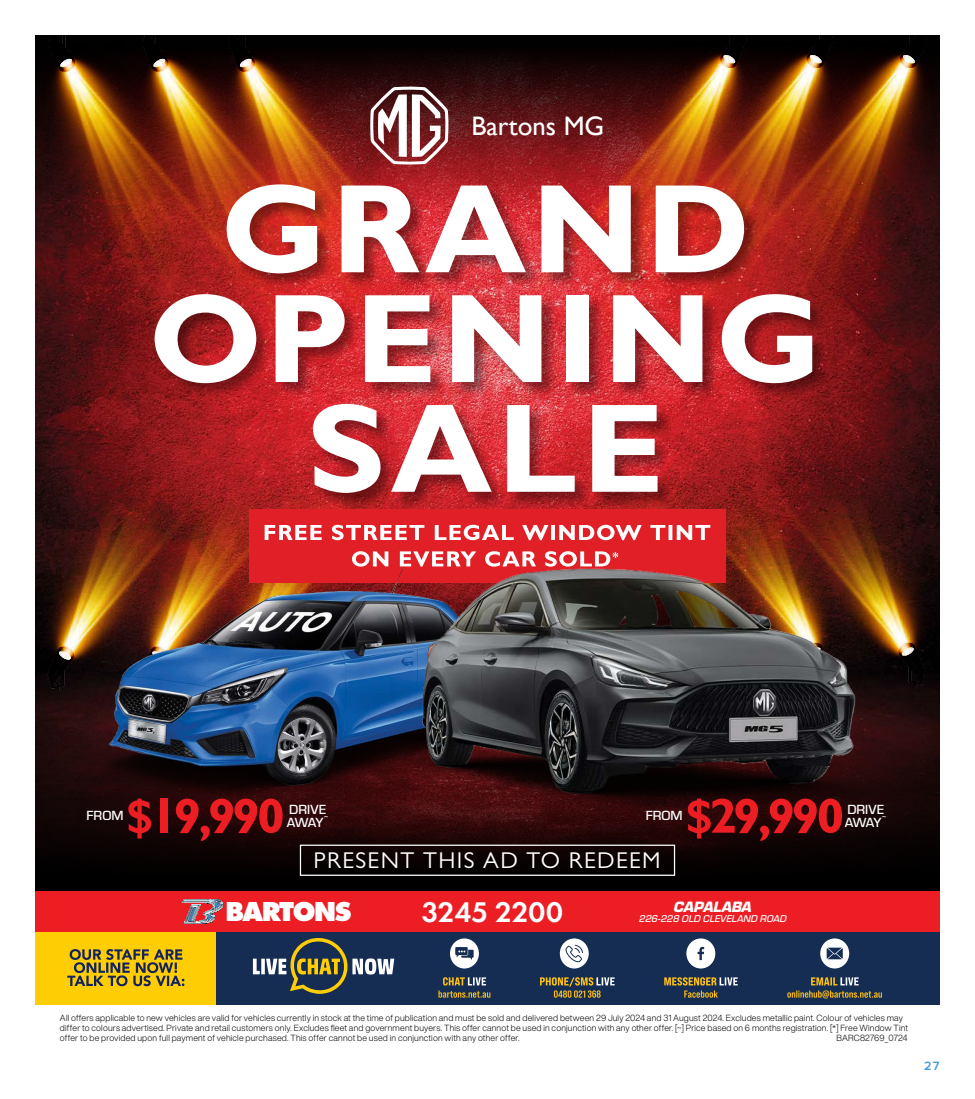
<style>
.page{position:relative;width:975px;height:1099px;background:#fff}
.page>*{position:absolute;margin:0;border:0;box-sizing:border-box;transform-origin:0 0}
.t1{font:700 127.12px/109.8px "Gill Sans MT Pro";letter-spacing:.04em;color:#fff;text-align:center}
.t2{font:700 49.38px "Gill Sans MT Pro";letter-spacing:-.07em;color:#ed1d24}
.t3{font:600 29.5px "Futura PT";color:#fff}
.t4{font:26.75px "Gill Sans";color:#fff}
.t5{font:800 25.12px "Futura Std";letter-spacing:-.055em;color:#fff}
.t6{font:23px "Gill Sans MT Pro";letter-spacing:.06em;color:#fff}
.t7{font:italic 900 15.5px "Eurostile";letter-spacing:-.015em;color:#fff}
.t8{font:500 13.75px/12.5px "Eurostile";color:#fff}
.t9{font:600 12.5px "Proxima Nova";color:#4198d3}
.t10{font:10.25px "Eurostile Med Ita";letter-spacing:-.005em;color:#fff}
.t11{font:300 8.75px/10px "Helvetica Now Display";letter-spacing:.02em;color:#000}
.t12{font:500 8px "Eurostile";color:#fff}
</style>
<div class="page">
<div style="left:76px;top:931px;width:863px;height:73px;background:#152c53"></div>
<svg style="left:450px;top:938px;width:29px;height:30px"></svg>
<svg style="left:438px;top:977px;width:52px;height:20px"></svg>
<svg style="left:686px;top:938px;width:29px;height:30px"></svg>
<svg style="left:664px;top:977px;width:73px;height:20px"></svg>
<svg style="left:820px;top:938px;width:29px;height:30px"></svg>
<svg style="left:787px;top:977px;width:94px;height:21px"></svg>
<div style="left:35px;top:931px;width:181px;height:73px;background:#ffcd04"></div>
<svg style="left:559px;top:938px;width:29px;height:30px"></svg>
<svg style="left:540px;top:977px;width:74px;height:20px"></svg>
<svg style="left:67px;top:949px;width:117px;height:37px"></svg>
<svg style="left:253px;top:958px;width:7px;height:16px"></svg>
<svg style="left:261px;top:958px;width:4px;height:16px"></svg>
<svg style="left:266px;top:937px;width:128px;height:56px"></svg>
<div style="left:35px;top:890px;width:904px;height:41px;background:#ed1d24"></div>
<svg style="left:184px;top:899px;width:38px;height:25px"></svg>
<img style="left:35px;top:35px;width:904px;height:220px">
<img style="left:35px;top:255px;width:904px;height:440px">
<svg style="left:35px;top:695px;width:904px;height:195px;background:#0c0404"></svg>
<svg style="left:370px;top:86px;width:78px;height:78px"></svg>
<div style="left:154px;top:184px;width:675px;height:326px;background:#000;opacity:.39"></div>
<div style="left:300px;top:844px;width:375px;height:31px;border:1px solid #fff"></div>
<div style="left:249px;top:509px;width:476px;height:73px;background:#e01f26"></div>
<img style="left:77px;top:537px;width:449px;height:299px">
<img style="left:340px;top:560px;width:599px;height:273px">
<svg style="left:352px;top:551px;width:266px;height:15px"></svg>
<svg style="left:264px;top:525px;width:446px;height:15px"></svg>
<h3 class="t4" style="left:471px;top:110px;width:134px">Bartons MG</h3>
<h1 class="t1" style="left:150px;top:172px;width:673px">GRAND<br>OPENING<br>SALE</h1>
<h2 class="t2" style="left:126px;top:785px;width:160px">$19,990</h2>
<h2 class="t2" style="left:685px;top:785px;width:160px">$29,990</h2>
<h3 class="t8" style="left:87px;top:809px;width:38px">FROM</h3>
<h3 class="t8" style="left:287px;top:803px;width:41px">DRIVE<br>AWAY</h3>
<p class="t12" style="left:323px;top:815px;width:7px">~</p>
<h3 class="t8" style="left:645px;top:809px;width:38px">FROM</h3>
<h3 class="t8" style="left:844px;top:803px;width:41px">DRIVE<br>AWAY</h3>
<p class="t12" style="left:881px;top:815px;width:7px">~</p>
<h3 class="t6" style="left:313px;top:846px;width:349px">PRESENT THIS AD TO REDEEM</h3>
<h3 class="t5" style="left:225px;top:895px;width:128px">BARTONS</h3>
<h3 class="t3" style="left:421px;top:893px;width:143px">3245 2200</h3>
<h3 class="t7" style="left:674px;top:898px;width:79px">CAPALABA</h3>
<p class="t10" style="left:639px;top:913px;width:149px">226-228 OLD CLEVELAND ROAD</p>
<p class="t11" style="left:60px;top:1012px;width:849px">All offers applicable to new vehicles are valid for vehicles currently in stock at the time of publication and must be sold and delivered between 29 July 2024 and 31 August 2024. Excludes metallic paint. Colour of vehicles may differ to colours advertised. Private and retail customers only. Excludes fleet and government buyers. This offer cannot be used in conjunction with any other offer. [~] Price based on 6 months registration. [*] Free Window Tint offer to be provided upon full payment of vehicle purchased. This offer cannot be used in conjunction with any other offer.</p>
<p class="t11" style="left:836px;top:1032px;width:73px">BARC82769_0724</p>
<h3 class="t9" style="left:924px;top:1056px;width:17px">27</h3>
</div>
